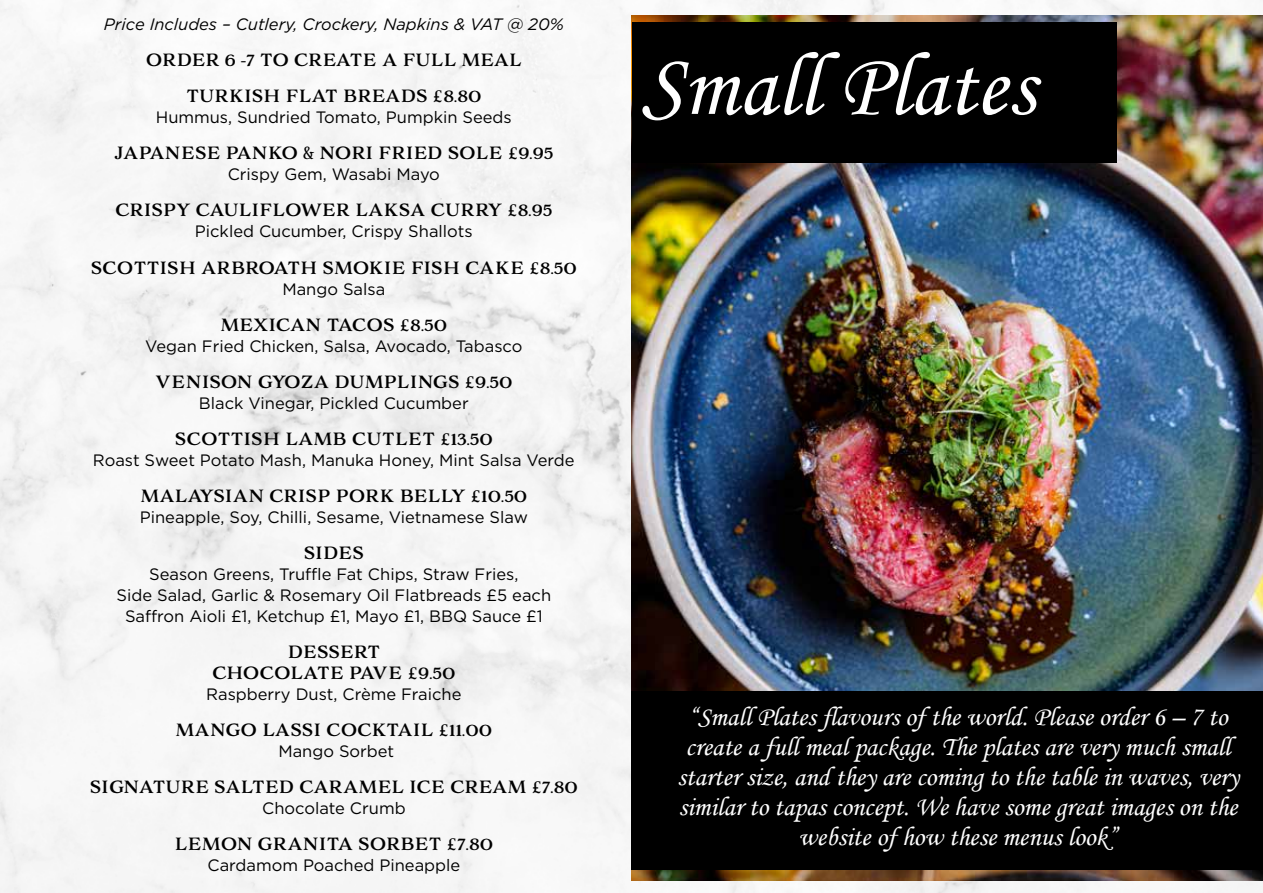
<style>
.page{position:relative;width:1263px;height:893px;background:#f6f6f6}
.page>*{position:absolute;margin:0;border:0;box-sizing:border-box;transform-origin:0 0}
.t1{font:90px "Monotype Corsiva";color:#fff}
.t2{font:27px/30px "Monotype Corsiva";color:#fff;text-align:center}
.t3{font:16.5px/21px "Gotham";color:#000;text-align:center}
.t4{font:16.5px/36px "Adorn S Serif";color:#000;text-align:center}
.t5{font:16.5px "Adorn S Serif";letter-spacing:-.02em;color:#000}
.t6{font:italic 16.5px "Gotham";color:#000}
.t7{font:16.5px/21px "Adorn S Serif";letter-spacing:-.025em;color:#000;text-align:center}
</style>
<div class="page">
<img style="left:631px;top:16px;width:632px;height:864px">
<div style="left:632px;top:22px;width:484px;height:140px;background:#000"></div>
<div style="left:631px;top:691px;width:632px;height:178px;background:#000"></div>
<p class="t6" style="left:104px;top:15px;width:461px">Price Includes – Cutlery, Crockery, Napkins &amp; VAT @ 20%</p>
<p class="t4" style="left:146px;top:42px;width:377px">ORDER 6 -7 TO CREATE A FULL MEAL<br>TURKISH FLAT BREADS £8.80</p>
<p class="t3" style="left:156px;top:107px;width:357px">Hummus, Sundried Tomato, Pumpkin Seeds</p>
<p class="t4" style="left:114px;top:135px;width:441px">JAPANESE PANKO &amp; NORI FRIED SOLE £9.95</p>
<p class="t3" style="left:228px;top:164px;width:214px">Crispy Gem, Wasabi Mayo</p>
<p class="t4" style="left:115px;top:192px;width:439px">CRISPY CAULIFLOWER LAKSA CURRY £8.95</p>
<p class="t3" style="left:195px;top:221px;width:279px">Pickled Cucumber, Crispy Shallots</p>
<p class="t4" style="left:91px;top:249px;width:488px">SCOTTISH ARBROATH SMOKIE FISH CAKE £8.50</p>
<p class="t3" style="left:282px;top:278px;width:104px">Mango Salsa</p>
<p class="t5" style="left:220px;top:314px;width:228px">MEXICAN TACOS £8.50</p>
<p class="t3" style="left:145px;top:335px;width:379px">Vegan Fried Chicken, Salsa, Avocado, Tabasco</p>
<p class="t4" style="left:155px;top:363px;width:359px">VENISON GYOZA DUMPLINGS £9.50</p>
<p class="t3" style="left:199px;top:392px;width:271px">Black Vinegar, Pickled Cucumber</p>
<p class="t4" style="left:175px;top:420px;width:319px">SCOTTISH LAMB CUTLET £13.50</p>
<p class="t3" style="left:93px;top:449px;width:483px">Roast Sweet Potato Mash, Manuka Honey, Mint Salsa Verde</p>
<p class="t4" style="left:140px;top:477px;width:388px">MALAYSIAN CRISP PORK BELLY £10.50</p>
<p class="t3" style="left:140px;top:506px;width:390px">Pineapple, Soy, Chilli, Sesame, Vietnamese Slaw</p>
<p class="t4" style="left:304px;top:534px;width:62px">SIDES</p>
<p class="t3" style="left:117px;top:563px;width:436px">Season Greens, Truffle Fat Chips, Straw Fries,<br>Side Salad, Garlic &amp; Rosemary Oil Flatbreads £5 each<br>Saffron Aioli £1, Ketchup £1, Mayo £1, BBQ Sauce £1</p>
<p class="t7" style="left:212px;top:641px;width:245px">DESSERT<br>CHOCOLATE PAVE £9.50</p>
<p class="t3" style="left:206px;top:683px;width:257px">Raspberry Dust, Crème Fraiche</p>
<p class="t4" style="left:175px;top:711px;width:318px">MANGO LASSI COCKTAIL £11.00</p>
<p class="t3" style="left:278px;top:740px;width:117px">Mango Sorbet</p>
<p class="t5" style="left:90px;top:776px;width:490px">SIGNATURE SALTED CARAMEL ICE CREAM £7.80</p>
<p class="t3" style="left:262px;top:797px;width:145px">Chocolate Crumb</p>
<p class="t4" style="left:175px;top:825px;width:320px">LEMON GRANITA SORBET £7.80</p>
<p class="t3" style="left:207px;top:854px;width:254px">Cardamom Poached Pineapple</p>
<h1 class="t1" style="left:641px;top:32px;width:396px">Small Plates</h1>
<p class="t2" style="left:677px;top:702px;width:563px">“Small Plates flavours of the world. Please order 6 – 7 to create a full meal package. The plates are very much small starter size, and they are coming to the table in waves, very similar to tapas concept. We have some great images on the website of how these menus look”</p>
</div>
